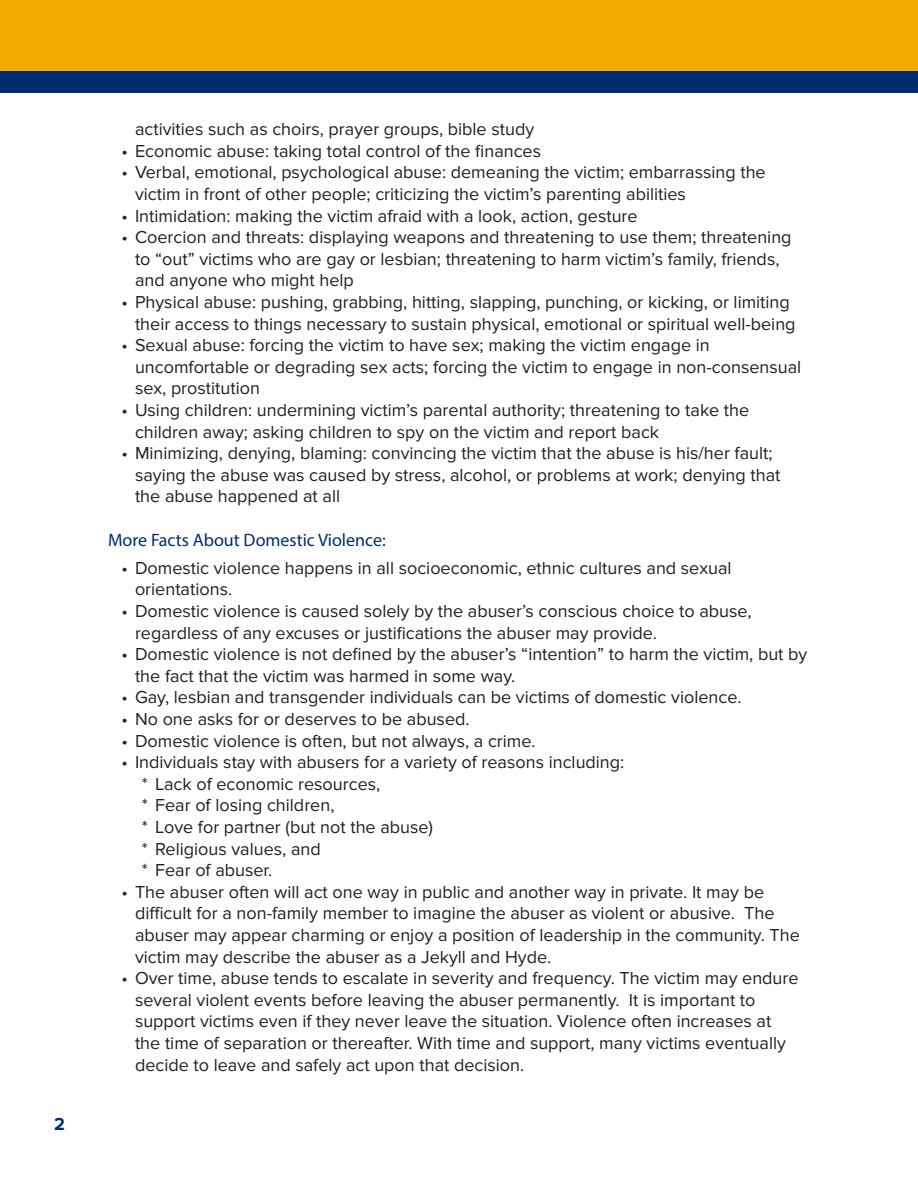
<style>
.page{position:relative;width:918px;height:1188px;background:#fff}
.page>*{position:absolute;margin:0;border:0;box-sizing:border-box;transform-origin:0 0}
.t1{font:18px/21.6px "Proxima Nova";color:#231f20}
.Headings_Italicized{font:18px "Myriad Pro";color:#002d72}
.t2{font:700 18px "Proxima Nova";color:#002d72}
</style>
<div class="page">
<div style="left:0;top:0;width:918px;height:86px;background:#f2a900"></div>
<div style="left:0;top:71px;width:918px;height:22px;background:#002d72"></div>
<p class="t2" style="left:54px;top:1114px;width:12px">2</p>
<p class="t1" style="left:135px;top:119px;width:401px">activities such as choirs, prayer groups, bible study</p>
<p class="t1" style="left:122px;top:140px;width:421px">• Economic abuse: taking total control of the finances</p>
<p class="t1" style="left:135px;top:162px;width:632px;text-indent:-14px">• Verbal, emotional, psychological abuse: demeaning the victim; embarrassing the victim in front of other people; criticizing the victim’s parenting abilities</p>
<p class="t1" style="left:122px;top:205px;width:518px">• Intimidation: making the victim afraid with a look, action, gesture</p>
<p class="t1" style="left:135px;top:227px;width:658px;text-indent:-14px">• Coercion and threats: displaying weapons and threatening to use them; threatening to “out” victims who are gay or lesbian; threatening to harm victim’s family, friends, and anyone who might help</p>
<p class="t1" style="left:135px;top:291px;width:662px;text-indent:-14px">• Physical abuse: pushing, grabbing, hitting, slapping, punching, or kicking, or limiting their access to things necessary to sustain physical, emotional or spiritual well-being</p>
<p class="t1" style="left:135px;top:335px;width:668px;text-indent:-14px">• Sexual abuse: forcing the victim to have sex; making the victim engage in uncomfortable or degrading sex acts; forcing the victim to engage in non-consensual sex, prostitution</p>
<p class="t1" style="left:135px;top:399px;width:616px;text-indent:-14px">• Using children: undermining victim’s parental authority; threatening to take the children away; asking children to spy on the victim and report back</p>
<p class="t1" style="left:135px;top:443px;width:647px;text-indent:-14px">• Minimizing, denying, blaming: convincing the victim that the abuse is his/her fault; saying the abuse was caused by stress, alcohol, or problems at work; denying that the abuse happened at all</p>
<p class="Headings_Italicized" style="left:108px;top:528px;width:279px">More Facts About Domestic Violence:</p>
<p class="t1" style="left:135px;top:557px;width:598px;text-indent:-14px">• Domestic violence happens in all socioeconomic, ethnic cultures and sexual orientations.</p>
<p class="t1" style="left:135px;top:601px;width:618px;text-indent:-14px">• Domestic violence is caused solely by the abuser’s conscious choice to abuse, regardless of any excuses or justifications the abuser may provide.</p>
<p class="t1" style="left:135px;top:644px;width:674px;text-indent:-14px">• Domestic violence is not defined by the abuser’s “intention” to harm the victim, but by the fact that the victim was harmed in some way.</p>
<p class="t1" style="left:122px;top:687px;width:622px">• Gay, lesbian and transgender individuals can be victims of domestic violence.</p>
<p class="t1" style="left:122px;top:709px;width:350px">• No one asks for or deserves to be abused.</p>
<p class="t1" style="left:122px;top:730px;width:416px">• Domestic violence is often, but not always, a crime.</p>
<p class="t1" style="left:122px;top:752px;width:504px">• Individuals stay with abusers for a variety of reasons including:</p>
<p class="t1" style="left:142px;top:773px;width:240px">* Lack of economic resources,</p>
<p class="t1" style="left:142px;top:795px;width:194px">* Fear of losing children,</p>
<p class="t1" style="left:142px;top:817px;width:293px">* Love for partner (but not the abuse)</p>
<p class="t1" style="left:142px;top:838px;width:181px">* Religious values, and</p>
<p class="t1" style="left:142px;top:860px;width:132px">* Fear of abuser.</p>
<p class="t1" style="left:135px;top:881px;width:666px;text-indent:-14px">• The abuser often will act one way in public and another way in private. It may be difficult for a non-family member to imagine the abuser as violent or abusive. The abuser may appear charming or enjoy a position of leadership in the community. The victim may describe the abuser as a Jekyll and Hyde.</p>
<p class="t1" style="left:135px;top:968px;width:665px;text-indent:-14px">• Over time, abuse tends to escalate in severity and frequency. The victim may endure several violent events before leaving the abuser permanently. It is important to support victims even if they never leave the situation. Violence often increases at the time of separation or thereafter. With time and support, many victims eventually decide to leave and safely act upon that decision.</p>
</div>
